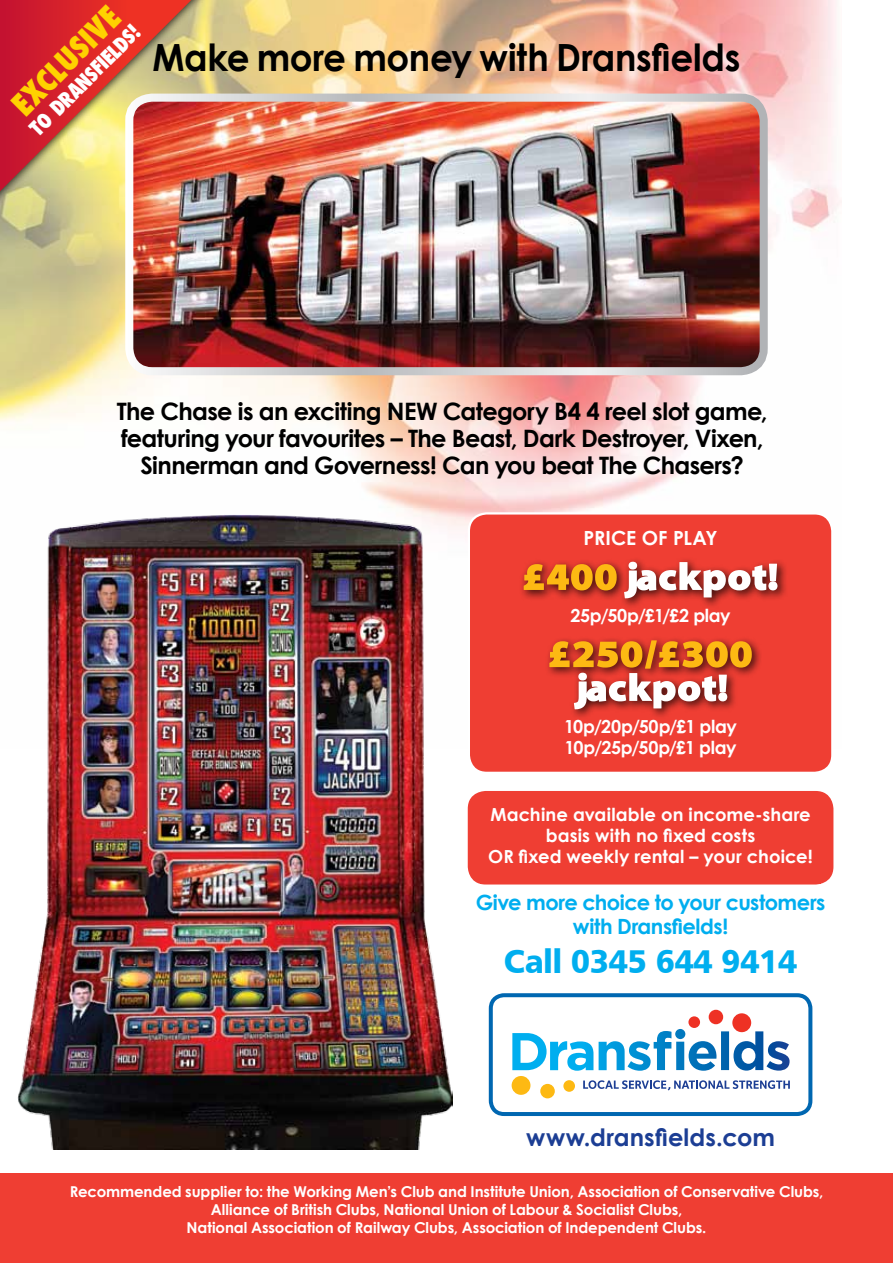
<style>
.page{position:relative;width:893px;height:1263px;background:#fff}
.page>*{position:absolute;margin:0;border:0;box-sizing:border-box;transform-origin:0 0}
.t1{font:700 37.5px "Century Gothic";letter-spacing:-.01em;color:#000;scale:.95 1}
.t2{font:33px "Humanist 777 BT Black B";letter-spacing:-.02em;color:#00aeef;scale:.96 1}
.t3{font:800 condensed 30.9px "Futura";color:#ffd200}
.t4{font:700 24px/27px "Century Gothic";letter-spacing:-.025em;color:#000;text-align:center}
.t5{font:700 24px "Century Gothic";letter-spacing:.005em;color:#1c3e94}
.t6{font:700 21px/24px "Century Gothic";letter-spacing:-.025em;color:#00aeef;text-align:center}
.t7{font:800 condensed 20.55px "Futura";color:#fff}
.t8{font:700 19.5px "Century Gothic";color:#fff}
.t9{font:700 18px/21px "Century Gothic";color:#fff;text-align:center}
.t10{font:700 18px/21px "Century Gothic";letter-spacing:-.02em;color:#fff}
.t11{font:700 15px/18px "Century Gothic";letter-spacing:-.005em;color:#fff;text-align:center}
</style>
<div class="page">
<img style="left:0;top:0;width:841px;height:519px">
<img style="left:129px;top:98px;width:635px;height:273px">
<div style="left:125px;top:94px;width:643px;height:281px;border:8px solid #fff;border-radius:23px"></div>
<div style="left:0;top:0;width:212px;height:212px;background:#000;opacity:.75"></div>
<svg style="left:0;top:0;width:191px;height:191px;background:#d86650"></svg>
<div style="left:0;top:1174px;width:893px;height:89px;background:#ef3e33"></div>
<div style="left:0;top:489px;width:471px;height:682px;background:#fff"></div>
<img style="left:18px;top:515px;width:435px;height:634px">
<svg style="left:489px;top:993px;width:323px;height:123px"></svg>
<div style="left:563px;top:1080px;width:12px;height:12px;background:#fdb913;border-radius:50%"></div>
<div style="left:540px;top:1084px;width:15px;height:14px;background:#fdb913;border-radius:50%"></div>
<div style="left:512px;top:1076px;width:18px;height:19px;background:#fdb913;border-radius:50%"></div>
<div style="left:469px;top:513px;width:363px;height:260px;background:#ef3e33;border-radius:18px"></div>
<div style="left:468px;top:512px;width:365px;height:262px;border:2px solid #fff;border-radius:18px"></div>
<div style="left:518px;top:556px;width:270px;height:53px;background:#000;opacity:.75"></div>
<svg style="left:624px;top:562px;width:153px;height:36px"></svg>
<svg style="left:524px;top:564px;width:93px;height:26px;background:#da8218"></svg>
<div style="left:544px;top:635px;width:218px;height:84px;background:#000;opacity:.75"></div>
<svg style="left:549px;top:640px;width:203px;height:69px"></svg>
<div style="left:468px;top:791px;width:365px;height:93px;background:#ef3e33;border-radius:18px"></div>
<h3 class="t3" style="left:2px;top:95px;width:139px;rotate:-45deg">EXCLUSIVE</h3>
<h3 class="t7" style="left:24px;top:122px;width:148px;rotate:-45deg">TO DRANSFIELDS!</h3>
<h1 class="t1" style="left:152px;top:33px;width:621px">Make more money with Dransfields</h1>
<h3 class="t4" style="left:117px;top:397px;width:652px">The Chase is an exciting NEW Category B4 4 reel slot game, featuring your favourites – The Beast, Dark Destroyer, Vixen,<br>Sinnerman and Governess! Can you beat The Chasers?</h3>
<h3 class="t8" style="left:584px;top:526px;width:135px">PRICE OF PLAY</h3>
<p class="t10" style="left:570px;top:605px;width:162px">25p/50p/£1/£2 play</p>
<p class="t10" style="left:564px;top:715px;width:174px">10p/20p/50p/£1 play<br>10p/25p/50p/£1 play</p>
<p class="t9" style="left:488px;top:804px;width:326px">Machine available on income-share basis with no fixed costs<br>OR fixed weekly rental – your choice!</p>
<h3 class="t6" style="left:476px;top:890px;width:351px">Give more choice to your customers with Dransfields!</h3>
<h2 class="t2" style="left:504px;top:940px;width:307px">Call 0345 644 9414</h2>
<h3 class="t5" style="left:526px;top:1122px;width:251px">www.dransfields.com</h3>
<p class="t11" style="left:70px;top:1183px;width:755px">Recommended supplier to: the Working Men’s Club and Institute Union, Association of Conservative Clubs,<br>Alliance of British Clubs, National Union of Labour &amp; Socialist Clubs,<br>National Association of Railway Clubs, Association of Independent Clubs.</p>
</div>
